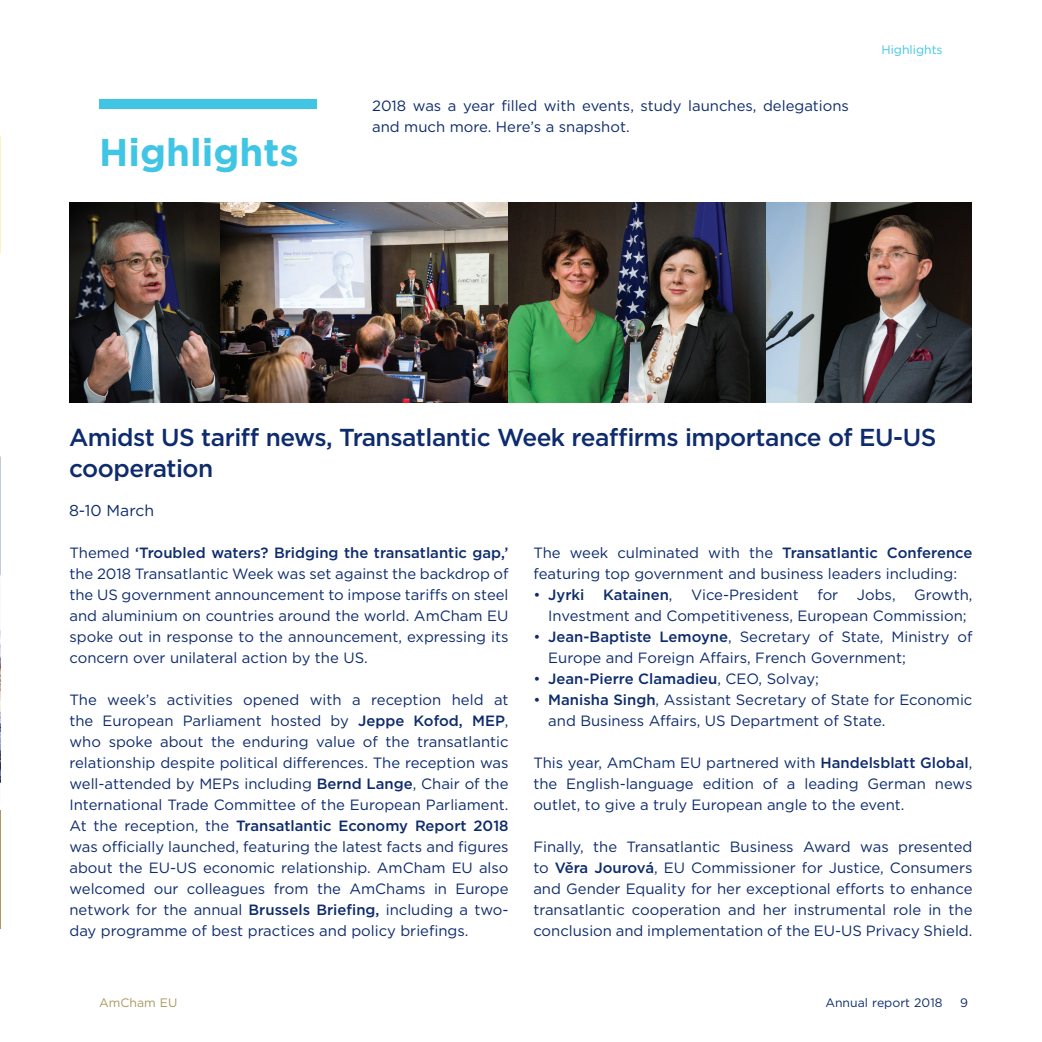
<style>
.page{position:relative;width:1042px;height:1042px;background:#fff}
.page>*{position:absolute;margin:0;border:0;box-sizing:border-box;transform-origin:0 0}
.t1{font:700 38.5px "Gotham";color:#41c5e5}
.t2{font:500 24.5px/31.5px "Gotham";letter-spacing:-.02em;color:#0d2b6d}
.t3{font:15.75px "Gotham";color:#0d2b6d}
.t4{font:14.88px/21px "Gotham";color:#0d2b6d}
.t5{font:500 14.88px "Gotham";color:#0d2b6d}
.t6{font:12.25px "Gotham";color:#0d2b6d}
.t7{font:12.25px "Gotham";color:#41c5e5}
.t8{font:12.25px "Gotham";color:#aa985d}
.s1{font-weight:500}
.s2{font-weight:400}
</style>
<div class="page">
<img style="left:0;top:255px;width:1px;height:321px">
<img style="left:0;top:590px;width:1px;height:195px">
<hr style="left:0;top:811px;width:1px;height:118px;background:#aa985d">
<div style="left:99px;top:99px;width:217px;height:10px;background:#41c5e5"></div>
<img style="left:219px;top:203px;width:289px;height:199px">
<img style="left:69px;top:203px;width:150px;height:199px">
<img style="left:765px;top:203px;width:206px;height:199px">
<img style="left:508px;top:203px;width:257px;height:199px">
<h1 class="t1" style="left:99px;top:127px;width:201px">Highlights</h1>
<p class="t4" style="left:372px;top:95px;width:478px">2018 was a year filled with events, study launches, delegations and much more. Here’s a snapshot.</p>
<p class="t7" style="left:881px;top:42px;width:63px">Highlights</p>
<h2 class="t2" style="left:69px;top:421px;width:869px">Amidst US tariff news, Transatlantic Week reaffirms importance of EU-US cooperation</h2>
<p class="t3" style="left:69px;top:500px;width:87px">8-10 March</p>
<p class="t4" style="left:69px;top:541px;width:441px;text-align:justify">Themed <span class="s1">‘Troubled waters? Bridging the transatlantic gap,’ </span>the 2018 Transatlantic Week was set against the backdrop of the US government announcement to impose tariffs on steel and aluminium on countries around the world. AmCham EU spoke out in response to the announcement, expressing its concern over unilateral action by the US.</p>
<p class="t4" style="left:69px;top:689px;width:441px;text-align:justify">The week’s activities opened with a reception held at the European Parliament hosted by <span class="s1">Jeppe Kofod, MEP</span>, who spoke about the enduring value of the transatlantic relationship despite political differences. The reception was well-attended by MEPs including <span class="s1">Bernd Lange</span>, Chair of the International Trade Committee of the European Parliament.<br>At the reception, the <span class="s1">Transatlantic Economy Report 2018 </span>was officially launched, featuring the latest facts and figures about the EU-US economic relationship. AmCham EU also welcomed our colleagues from the AmChams in Europe network for the annual <span class="s1">Brussels Briefing,</span> including a two&shy;day programme of best practices and policy briefings.</p>
<p class="t4" style="left:533px;top:542px;width:440px">The week culminated with the <span class="s1">Transatlantic Conference </span>featuring top government and business leaders including:</p>
<p class="t5" style="left:533px;top:585px;width:53px"><span class="s2">•</span> Jyrki</p>
<p class="t5" style="left:603px;top:585px;width:71px">Katainen<span class="s2">,</span></p>
<p class="t4" style="left:691px;top:584px;width:109px">Vice-President</p>
<p class="t4" style="left:817px;top:584px;width:22px">for</p>
<p class="t4" style="left:857px;top:584px;width:40px">Jobs,</p>
<p class="t4" style="left:548px;top:584px;width:426px;text-indent:366px">Growth,<br>Investment and Competitiveness, European Commission;</p>
<p class="t4" style="left:548px;top:626px;width:426px;text-indent:-15px">• <span class="s1">Jean-Baptiste Lemoyne</span>, Secretary of State, Ministry of<br>Europe and Foreign Affairs, French Government;</p>
<p class="t5" style="left:533px;top:669px;width:287px"><span class="s2">•</span> Jean-Pierre Clamadieu<span class="s2">, CEO, Solvay;</span></p>
<p class="t4" style="left:548px;top:689px;width:426px;text-indent:-15px">• <span class="s1">Manisha Singh</span>, Assistant Secretary of State for Economic and Business Affairs, US Department of State.</p>
<p class="t4" style="left:533px;top:752px;width:441px;text-align:justify">This year, AmCham EU partnered with <span class="s1">Handelsblatt Global</span>, the English-language edition of a leading German news outlet, to give a truly European angle to the event.</p>
<p class="t4" style="left:533px;top:836px;width:441px;text-align:justify">Finally, the Transatlantic Business Award was presented to <span class="s1">Věra Jourová</span>, EU Commissioner for Justice, Consumers and Gender Equality for her exceptional efforts to enhance transatlantic cooperation and her instrumental role in the conclusion and implementation of the EU-US Privacy Shield.</p>
<p class="t8" style="left:99px;top:995px;width:80px">AmCham EU</p>
<p class="t6" style="left:825px;top:995px;width:119px">Annual report 2018</p>
<p class="t6" style="left:960px;top:995px;width:9px">9</p>
</div>
